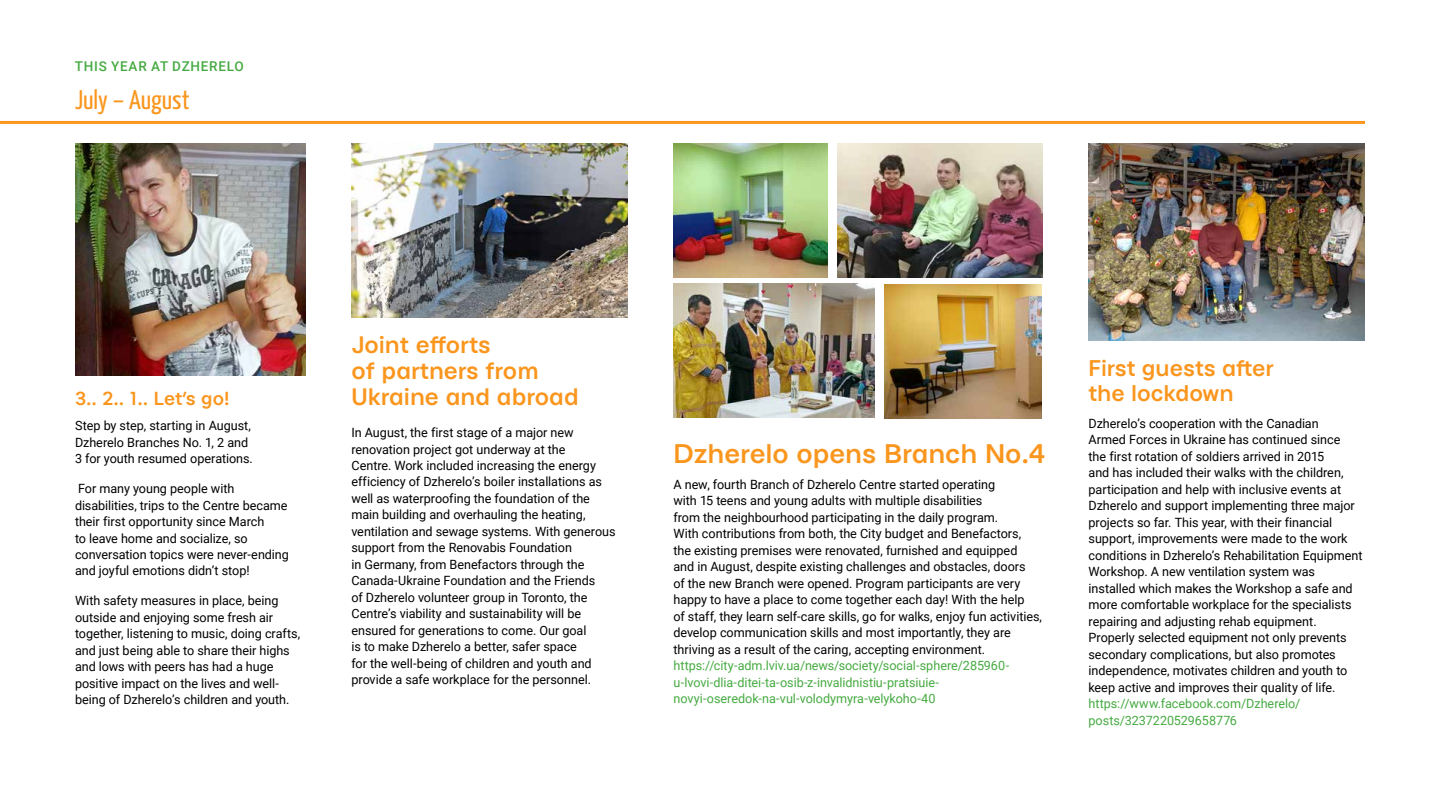
<style>
.page{position:relative;width:1440px;height:810px;background:#fff}
.page>*{position:absolute;margin:0;border:0;box-sizing:border-box;transform-origin:0 0}
.t1{font:500 28.5px "Mariupol";color:#fa961e}
.t2{font:27px "Yanone Kaffeesatz";letter-spacing:-.005em;color:#fa961e}
.t3{font:500 25.2px/25.7px "Mariupol";color:#fa961e}
.t4{font:500 24px/24.8px "Mariupol";color:#fa961e}
.t5{font:500 19.95px "Mariupol";color:#fa961e}
.t6{font:500 13.5px "Roboto";letter-spacing:.055em;color:#46aa41}
.t7{font:12.75px/16.5px "Roboto";letter-spacing:-.005em;color:#000}
.t8{font:12.75px/16.5px "Roboto";letter-spacing:-.005em;color:#46aa41}
</style>
<div class="page">
<hr style="left:0;top:121px;width:1365px;height:3px;background:#fa961e">
<img style="left:75px;top:143px;width:230px;height:232px">
<img style="left:1089px;top:143px;width:276px;height:198px">
<img style="left:351px;top:143px;width:277px;height:175px">
<img style="left:674px;top:143px;width:154px;height:135px">
<img style="left:884px;top:284px;width:158px;height:135px">
<img style="left:837px;top:143px;width:205px;height:135px">
<img style="left:674px;top:284px;width:201px;height:133px">
<p class="t6" style="left:75px;top:57px;width:170px">THIS YEAR AT DZHERELO</p>
<h2 class="t2" style="left:75px;top:83px;width:116px">July – August</h2>
<h3 class="t5" style="left:75px;top:388px;width:156px">3.. 2.. 1.. Let’s go!</h3>
<p class="t7" style="left:75px;top:417px;width:179px">Step by step, starting in August,<br>Dzherelo Branches No. 1, 2 and<br>3 for youth resumed operations.</p>
<p class="t7" style="left:75px;top:480px;width:215px">For many young people with disabilities, trips to the Centre became their first opportunity since March<br>to leave home and socialize, so conversation topics were never-ending and joyful emotions didn’t stop!</p>
<p class="t7" style="left:75px;top:592px;width:227px">With safety measures in place, being outside and enjoying some fresh air together, listening to music, doing crafts, and just being able to share their highs and lows with peers has had a huge positive impact on the lives and well&shy;being of Dzherelo’s children and youth.</p>
<h3 class="t3" style="left:351px;top:332px;width:229px">Joint efforts<br>of partners from<br>Ukraine and abroad</h3>
<p class="t7" style="left:351px;top:424px;width:266px">In August, the first stage of a major new renovation project got underway at the<br>Centre. Work included increasing the energy efficiency of Dzherelo’s boiler installations as well as waterproofing the foundation of the main building and overhauling the heating, ventilation and sewage systems. With generous support from the Renovabis Foundation<br>in Germany, from Benefactors through the Canada-Ukraine Foundation and the Friends<br>of Dzherelo volunteer group in Toronto, the Centre’s viability and sustainability will be ensured for generations to come. Our goal<br>is to make Dzherelo a better, safer space<br>for the well-being of children and youth and provide a safe workplace for the personnel.</p>
<h1 class="t1" style="left:673px;top:438px;width:373px">Dzherelo opens Branch No.4</h1>
<p class="t7" style="left:673px;top:476px;width:370px">A new, fourth Branch of Dzherelo Centre started operating<br>with 15 teens and young adults with multiple disabilities<br>from the neighbourhood participating in the daily program.<br>With contributions from both, the City budget and Benefactors,<br>the existing premises were renovated, furnished and equipped<br>and in August, despite existing challenges and obstacles, doors<br>of the new Branch were opened. Program participants are very happy to have a place to come together each day! With the help<br>of staff, they learn self-care skills, go for walks, enjoy fun activities, develop communication skills and most importantly, they are thriving as a result of the caring, accepting environment.</p>
<p class="t8" style="left:673px;top:657px;width:337px">https://city-adm.lviv.ua/news/society/social-sphere/285960- u-lvovi-dlia-ditei-ta-osib-z-invalidnistiu-pratsiuie&shy;novyi-oseredok-na-vul-volodymyra-velykoho-40</p>
<h3 class="t4" style="left:1089px;top:356px;width:187px">First guests after the lockdown</h3>
<p class="t7" style="left:1089px;top:415px;width:276px">Dzherelo’s cooperation with the Canadian<br>Armed Forces in Ukraine has continued since<br>the first rotation of soldiers arrived in 2015<br>and has included their walks with the children, participation and help with inclusive events at Dzherelo and support implementing three major projects so far. This year, with their financial support, improvements were made to the work conditions in Dzherelo’s Rehabilitation Equipment Workshop. A new ventilation system was installed which makes the Workshop a safe and more comfortable workplace for the specialists repairing and adjusting rehab equipment.<br>Properly selected equipment not only prevents secondary complications, but also promotes independence, motivates children and youth to keep active and improves their quality of life.</p>
<p class="t8" style="left:1089px;top:695px;width:213px">https://www.facebook.com/Dzherelo/ posts/3237220529658776</p>
</div>
